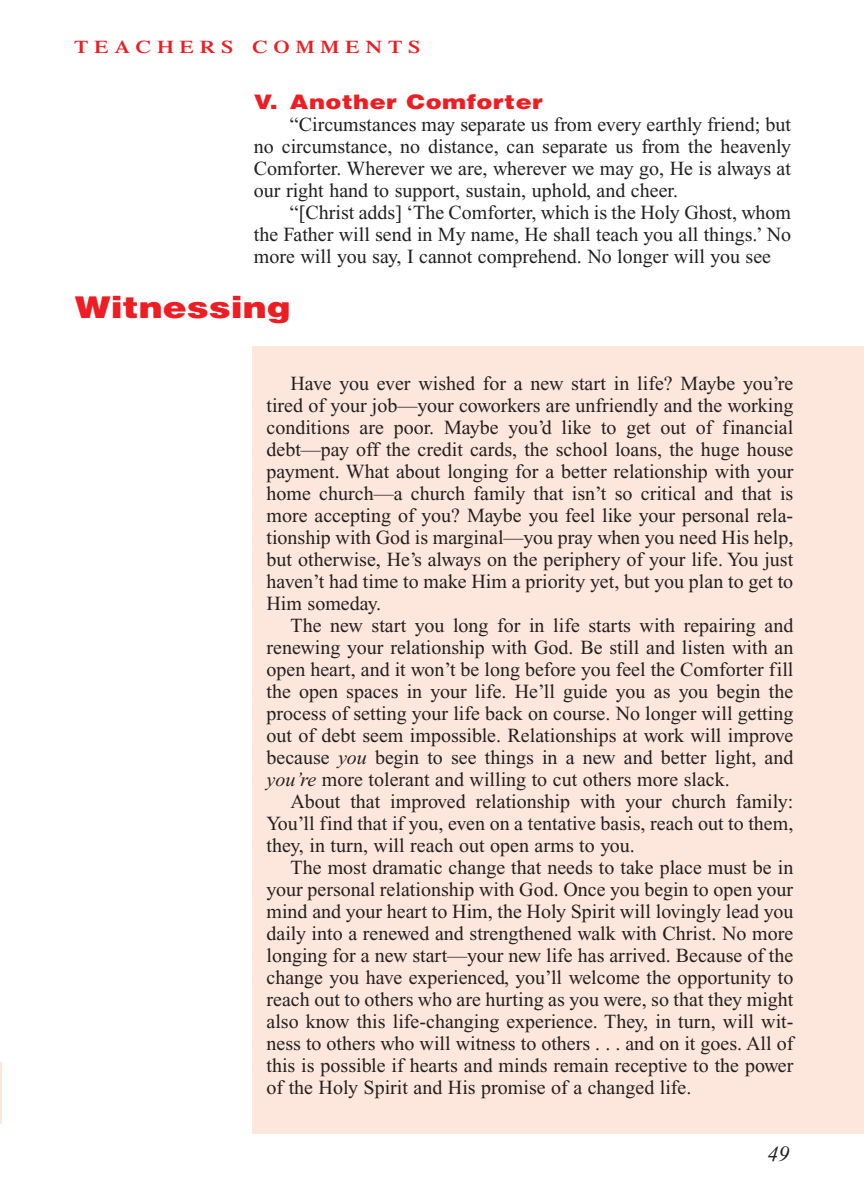
<style>
.page{position:relative;width:864px;height:1188px;background:#fff}
.page>*{position:absolute;margin:0;border:0;box-sizing:border-box;transform-origin:0 0}
.t1{font:900 30px "Helvetica";color:#ee1d23;scale:1.2 1}
.t2{font:italic 22px "Times New Roman";color:#231f20}
.t3{font:20px/22px "Times New Roman";color:#231f20;text-align:justify}
.t4{font:900 20px "Helvetica";letter-spacing:.02em;color:#ee1d23;scale:1.2 1}
.t5{font:600 18px "Times";letter-spacing:.265em;color:#ee1d23;scale:1.2 1}
.s1{font-style:italic}
</style>
<div class="page">
<div style="left:252px;top:346px;width:612px;height:787px;background:#fde7dc"></div>
<hr style="left:0;top:1062px;width:2px;height:62px;background:#fde7dc">
<p class="t5" style="left:74px;top:40px;width:290px">TEACHERS COMMENTS</p>
<p class="t4" style="left:254px;top:90px;width:242px">V. Another Comforter</p>
<p class="t3" style="left:254px;top:115px;width:539px;text-indent:36px">“Circumstances may separate us from every earthly friend; but no circumstance, no distance, can separate us from the heavenly Comforter. Wherever we are, wherever we may go, He is always at our right hand to support, sustain, uphold, and cheer.</p>
<p class="t3" style="left:254px;top:203px;width:539px;text-indent:36px">“[Christ adds] ‘The Comforter, which is the Holy Ghost, whom the Father will send in My name, He shall teach you all things.’ No more will you say, I cannot comprehend. No longer will you see</p>
<h1 class="t1" style="left:75px;top:290px;width:182px">Witnessing</h1>
<p class="t3" style="left:267px;top:374px;width:528px;text-indent:24px">Have you ever wished for a new start in life? Maybe you’re tired of your job—your coworkers are unfriendly and the working conditions are poor. Maybe you’d like to get out of financial debt—pay off the credit cards, the school loans, the huge house payment. What about longing for a better relationship with your home church—a church family that isn’t so critical and that is more accepting of you? Maybe you feel like your personal rela&shy;tionship with God is marginal—you pray when you need His help, but otherwise, He’s always on the periphery of your life. You just haven’t had time to make Him a priority yet, but you plan to get to Him someday.</p>
<p class="t3" style="left:267px;top:616px;width:528px;text-indent:24px">The new start you long for in life starts with repairing and renewing your relationship with God. Be still and listen with an open heart, and it won’t be long before you feel the Comforter fill the open spaces in your life. He’ll guide you as you begin the process of setting your life back on course. No longer will getting out of debt seem impossible. Relationships at work will improve because <span class="s1">you</span> begin to see things in a new and better light, and <span class="s1">you’re</span> more tolerant and willing to cut others more slack.</p>
<p class="t3" style="left:267px;top:792px;width:528px;text-indent:24px">About that improved relationship with your church family:<br>You’ll find that if you, even on a tentative basis, reach out to them, they, in turn, will reach out open arms to you.</p>
<p class="t3" style="left:267px;top:858px;width:529px;text-indent:24px">The most dramatic change that needs to take place must be in your personal relationship with God. Once you begin to open your mind and your heart to Him, the Holy Spirit will lovingly lead you daily into a renewed and strengthened walk with Christ. No more longing for a new start—your new life has arrived. Because of the change you have experienced, you’ll welcome the opportunity to reach out to others who are hurting as you were, so that they might also know this life-changing experience. They, in turn, will wit&shy;ness to others who will witness to others . . . and on it goes. All of this is possible if hearts and minds remain receptive to the power of the Holy Spirit and His promise of a changed life.</p>
<p class="t2" style="left:767px;top:1146px;width:23px">49</p>
</div>
